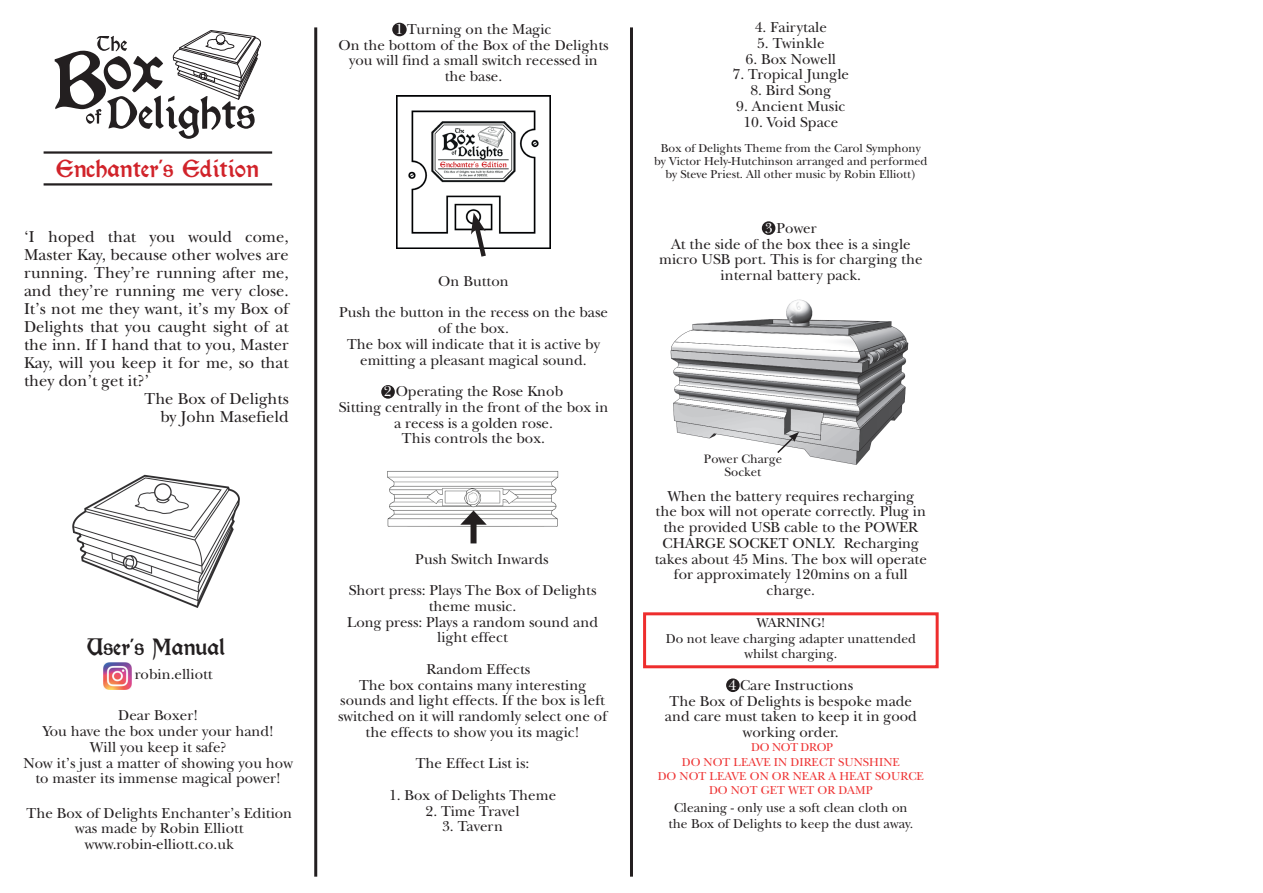
<style>
.page{position:relative;width:1263px;height:893px;background:#fff}
.page>*{position:absolute;margin:0;border:0;box-sizing:border-box;transform-origin:0 0}
.t1{font:900 27px "Morris Roman";color:#d1232a}
.t2{font:900 25.5px "Morris Roman";color:#231f20}
.t3{font:16.5px "New Baskerville";color:#231f20}
.t4{font:15px/15.8px "New Baskerville";color:#231f20;text-align:center}
.t5{font:13.5px/15.8px "New Baskerville";color:#231f20;text-align:center}
.t6{font:12.75px/13.5px "New Baskerville";color:#231f20;text-align:center}
.t7{font:12px/12.8px "New Baskerville";color:#231f20;text-align:center}
.t8{font:12px/14.2px "New Baskerville";color:#ee3636;text-align:center}
.s1{color:#fff}
</style>
<div class="page">
<div style="left:392px;top:23px;width:15px;height:13px;background:#231f20;border-radius:50%"></div>
<div style="left:381px;top:385px;width:14px;height:14px;background:#231f20;border-radius:50%"></div>
<div style="left:762px;top:221px;width:13px;height:14px;background:#231f20;border-radius:50%"></div>
<div style="left:726px;top:678px;width:14px;height:14px;background:#231f20;border-radius:50%"></div>
<svg style="left:55px;top:30px;width:206px;height:109px"></svg>
<hr style="left:44px;top:151px;width:228px;height:3px;background:#231f20">
<hr style="left:44px;top:183px;width:228px;height:3px;background:#231f20">
<img style="left:72px;top:474px;width:168px;height:134px">
<img style="left:397px;top:96px;width:153px;height:153px">
<svg style="left:471px;top:213px;width:18px;height:44px"></svg>
<img style="left:387px;top:471px;width:172px;height:58px">
<div style="left:470px;top:519px;width:6px;height:24px;background:#231f20"></div>
<svg style="left:460px;top:510px;width:27px;height:15px"></svg>
<div style="left:643px;top:612px;width:296px;height:56px;border:3px solid #ee2d2d"></div>
<img style="left:104px;top:662px;width:27px;height:28px">
<hr style="left:314px;top:27px;width:3px;height:850px;background:#231f20">
<hr style="left:630px;top:27px;width:3px;height:850px;background:#231f20">
<img style="left:670px;top:299px;width:239px;height:166px">
<svg style="left:776px;top:432px;width:23px;height:23px"></svg>
<h1 class="t1" style="left:56px;top:154px;width:204px">Enchanter’s Edition</h1>
<p class="t3" style="left:24px;top:227px;width:266px">‘I hoped that you would come,</p>
<p class="t3" style="left:24px;top:245px;width:266px">Master Kay, because other wolves are</p>
<p class="t3" style="left:24px;top:263px;width:266px">running. They’re running after me,</p>
<p class="t3" style="left:24px;top:281px;width:266px">and they’re running me very close.</p>
<p class="t3" style="left:24px;top:299px;width:266px">It’s not me they want, it’s my Box of</p>
<p class="t3" style="left:24px;top:317px;width:266px">Delights that you caught sight of at</p>
<p class="t3" style="left:24px;top:335px;width:266px">the inn. If I hand that to you, Master</p>
<p class="t3" style="left:24px;top:353px;width:266px">Kay, will you keep it for me, so that</p>
<p class="t3" style="left:24px;top:371px;width:127px">they don’t get it?’</p>
<p class="t3" style="left:144px;top:389px;width:146px">The Box of Delights</p>
<p class="t3" style="left:160px;top:407px;width:130px">by John Masefield</p>
<h2 class="t2" style="left:87px;top:633px;width:139px">User’s Manual</h2>
<p class="t4" style="left:135px;top:666px;width:79px">robin.elliott</p>
<p class="t4" style="left:24px;top:707px;width:271px">Dear Boxer!<br>You have the box under your hand!<br>Will you keep it safe?<br>Now it’s just a matter of showing you how to master its immense magical power!</p>
<p class="t4" style="left:26px;top:805px;width:267px">The Box of Delights Enchanter’s Edition was made by Robin Elliott www.robin-elliott.co.uk</p>
<p class="t4" style="left:338px;top:21px;width:272px"><span class="s1">1</span> Turning on the Magic<br>On the bottom of the Box of the Delights you will find a small switch recessed in the base.</p>
<p class="t4" style="left:339px;top:265px;width:270px;line-height:31.5px">On Button<br>Push the button in the recess on the base</p>
<p class="t4" style="left:347px;top:320px;width:254px">of the box.<br>The box will indicate that it is active by emitting a pleasant magical sound.</p>
<p class="t4" style="left:339px;top:383px;width:271px"><span class="s1">2</span> Operating the Rose Knob<br>Sitting centrally in the front of the box in a recess is a golden rose.<br>This controls the box.</p>
<p class="t4" style="left:349px;top:543px;width:249px;line-height:31.5px"><span class="s1">2c</span> Push Switch Inwards<br>Short press: Plays The Box of Delights</p>
<p class="t4" style="left:347px;top:598px;width:253px">theme music.<br>Long press: Plays a random sound and light effect</p>
<p class="t4" style="left:338px;top:661px;width:271px"><span class="s1">3</span> Random Effects<br>The box contains many interesting sounds and light effects. If the box is left switched on it will randomly select one of the effects to show you its magic!</p>
<p class="t4" style="left:416px;top:755px;width:115px">The Effect List is:</p>
<p class="t4" style="left:389px;top:787px;width:169px">1. Box of Delights Theme</p>
<p class="t4" style="left:425px;top:803px;width:96px">2. Time Travel</p>
<p class="t4" style="left:442px;top:818px;width:62px">3. Tavern</p>
<p class="t4" style="left:755px;top:19px;width:74px">4. Fairytale</p>
<p class="t4" style="left:757px;top:35px;width:69px">5. Twinkle</p>
<p class="t4" style="left:745px;top:51px;width:92px">6. Box Nowell</p>
<p class="t4" style="left:732px;top:66px;width:118px">7. Tropical Jungle</p>
<p class="t4" style="left:750px;top:82px;width:82px">8. Bird Song</p>
<p class="t4" style="left:736px;top:98px;width:111px">9. Ancient Music</p>
<p class="t4" style="left:743px;top:114px;width:96px">10. Void Space</p>
<p class="t7" style="left:654px;top:142px;width:275px">Box of Delights Theme from the Carol Symphony by Victor Hely-Hutchinson arranged and performed by Steve Priest. All other music by Robin Elliott)</p>
<p class="t4" style="left:659px;top:220px;width:265px"><span class="s1">3</span> Power<br>At the side of the box thee is a single micro USB port. This is for charging the internal battery pack.</p>
<p class="t6" style="left:704px;top:452px;width:80px">Power Charge<br>Socket</p>
<p class="t4" style="left:655px;top:488px;width:274px">When the battery requires recharging<br>the box will not operate correctly. Plug in the provided USB cable to the POWER<br>CHARGE SOCKET ONLY. Recharging takes about 45 Mins. The box will operate for approximately 120mins on a full charge.</p>
<p class="t5" style="left:666px;top:614px;width:252px">WARNING!<br>Do not leave charging adapter unattended whilst charging.</p>
<p class="t4" style="left:665px;top:677px;width:253px"><span class="s1">4</span> Care Instructions<br>The Box of Delights is bespoke made and care must taken to keep it in good working order.</p>
<p class="t8" style="left:658px;top:740px;width:268px">DO NOT DROP<br>DO NOT LEAVE IN DIRECT SUNSHINE<br>DO NOT LEAVE ON OR NEAR A HEAT SOURCE<br>DO NOT GET WET OR DAMP</p>
<p class="t5" style="left:668px;top:800px;width:247px">Cleaning - only use a soft clean cloth on the Box of Delights to keep the dust away.</p>
</div>
